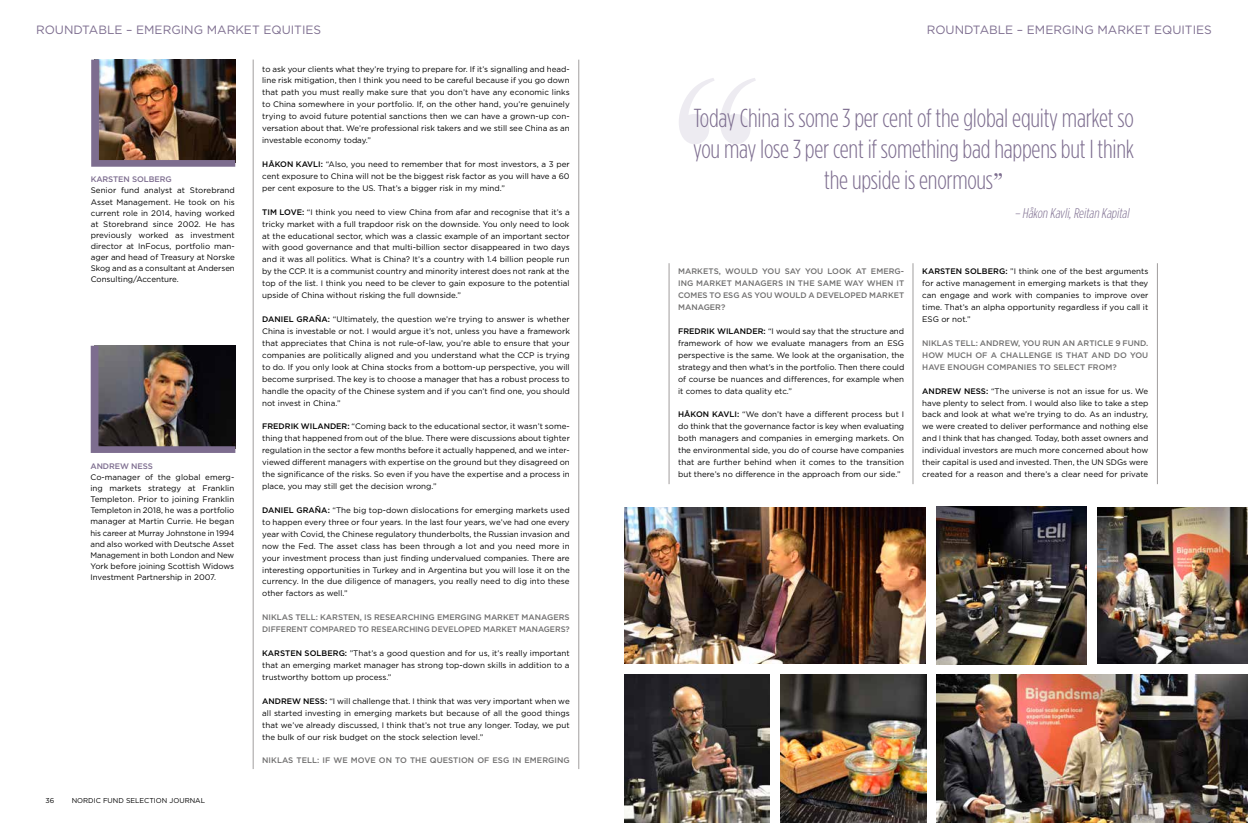
<style>
.page{position:relative;width:1248px;height:823px;background:#fff}
.page>*{position:absolute;margin:0;border:0;box-sizing:border-box;transform-origin:0 0}
.t1{font:300 26px/31px "Gotham Condensed";letter-spacing:-.01em;color:#7d6d8f;text-align:center}
.t2{font:italic 300 14px "Gotham Condensed";color:#7d6d8f}
.t3{font:12px "Gotham";color:#7d6d8f}
.t4{font:8px/11.9px "Gotham";color:#000;text-align:justify}
.t5{font:500 8px/11.9px "Gotham";color:#706f6f;text-align:justify}
.t6{font:500 8px "Gotham";letter-spacing:-.01em;color:#7d6d8f}
.t7{font:7px "Gotham";color:#000}
.s1{font-weight:500}
.s2{font-family:"Bask Old Face";font-weight:400}
</style>
<div class="page">
<img style="left:936px;top:674px;width:311px;height:148px">
<hr style="left:578px;top:60px;width:1px;height:708px;background:#a19e9e">
<hr style="left:668px;top:263px;width:1px;height:221px;background:#a19e9e">
<hr style="left:912px;top:263px;width:1px;height:221px;background:#a19e9e">
<hr style="left:1156px;top:263px;width:1px;height:221px;background:#a19e9e">
<hr style="left:253px;top:59px;width:1px;height:709px;background:#a19e9e">
<img style="left:624px;top:674px;width:146px;height:148px">
<img style="left:936px;top:506px;width:311px;height:158px">
<img style="left:624px;top:507px;width:302px;height:157px">
<img style="left:780px;top:674px;width:146px;height:148px">
<div style="left:1087px;top:500px;width:9px;height:169px;background:#fff"></div>
<img style="left:91px;top:60px;width:144px;height:107px">
<img style="left:91px;top:345px;width:144px;height:107px">
<svg style="left:679px;top:78px;width:76px;height:66px"></svg>
<h3 class="t3" style="left:36px;top:23px;width:287px">ROUNDTABLE – EMERGING MARKET EQUITIES</h3>
<p class="t4" style="left:262px;top:63px;width:309px">to ask your clients what they’re trying to prepare for. If it’s signalling and head&shy;line risk mitigation, then I think you need to be careful because if you go down that path you must really make sure that you don’t have any economic links to China somewhere in your portfolio. If, on the other hand, you’re genuinely trying to avoid future potential sanctions then we can have a grown-up con&shy;versation about that. We’re professional risk takers and we still see China as an investable economy today.”</p>
<p class="t4" style="left:262px;top:158px;width:309px"><span class="s1">HÅKON KAVLI:</span> “Also, you need to remember that for most investors, a 3 per cent exposure to China will not be the biggest risk factor as you will have a 60 per cent exposure to the US. That’s a bigger risk in my mind.”</p>
<p class="t4" style="left:262px;top:206px;width:309px"><span class="s1">TIM LOVE:</span> “I think you need to view China from afar and recognise that it’s a tricky market with a full trapdoor risk on the downside. You only need to look at the educational sector, which was a classic example of an important sector with good governance and that multi-billion sector disappeared in two days and it was all politics. What is China? It’s a country with 1.4 billion people run by the CCP. It is a communist country and minority interest does not rank at the top of the list. I think you need to be clever to gain exposure to the potential upside of China without risking the full downside.”</p>
<p class="t4" style="left:262px;top:313px;width:309px"><span class="s1">DANIEL GRAÑA:</span> “Ultimately, the question we’re trying to answer is whether China is investable or not. I would argue it’s not, unless you have a framework that appreciates that China is not rule-of-law, you’re able to ensure that your companies are politically aligned and you understand what the CCP is trying to do. If you only look at China stocks from a bottom-up perspective, you will become surprised. The key is to choose a manager that has a robust process to handle the opacity of the Chinese system and if you can’t find one, you should not invest in China.”</p>
<p class="t4" style="left:262px;top:420px;width:309px"><span class="s1">FREDRIK WILANDER:</span> “Coming back to the educational sector, it wasn’t some&shy;thing that happened from out of the blue. There were discussions about tighter regulation in the sector a few months before it actually happened, and we inter&shy;viewed different managers with expertise on the ground but they disagreed on the significance of the risks. So even if you have the expertise and a process in place, you may still get the decision wrong.”</p>
<p class="t4" style="left:262px;top:503px;width:309px"><span class="s1">DANIEL GRAÑA:</span> “The big top-down dislocations for emerging markets used to happen every three or four years. In the last four years, we’ve had one every year with Covid, the Chinese regulatory thunderbolts, the Russian invasion and now the Fed. The asset class has been through a lot and you need more in your investment process than just finding undervalued companies. There are interesting opportunities in Turkey and in Argentina but you will lose it on the currency. In the due diligence of managers, you really need to dig into these other factors as well.”</p>
<p class="t5" style="left:262px;top:611px;width:309px">NIKLAS TELL: KARSTEN, IS RESEARCHING EMERGING MARKET MANAGERS<br>DIFFERENT COMPARED TO RESEARCHING DEVELOPED MARKET MANAGERS?</p>
<p class="t4" style="left:262px;top:646px;width:309px"><span class="s1">KARSTEN SOLBERG:</span> ”That’s a good question and for us, it’s really important that an emerging market manager has strong top-down skills in addition to a trustworthy bottom up process.”</p>
<p class="t4" style="left:262px;top:694px;width:309px"><span class="s1">ANDREW NESS:</span> “I will challenge that. I think that was very important when we all started investing in emerging markets but because of all the good things that we’ve already discussed, I think that’s not true any longer. Today, we put the bulk of our risk budget on the stock selection level.”</p>
<p class="t5" style="left:262px;top:754px;width:309px">NIKLAS TELL: IF WE MOVE ON TO THE QUESTION OF ESG IN EMERGING</p>
<p class="t6" style="left:91px;top:175px;width:82px">KARSTEN SOLBERG</p>
<p class="t4" style="left:91px;top:185px;width:146px;line-height:11px">Senior fund analyst at Storebrand Asset Management. He took on his current role in 2014, having worked at Storebrand since 2002. He has previously worked as investment director at InFocus, portfolio man&shy;ager and head of Treasury at Norske Skog and as a consultant at Andersen Consulting/Accenture.</p>
<p class="t6" style="left:90px;top:461px;width:64px">ANDREW NESS</p>
<p class="t4" style="left:90px;top:471px;width:145px;line-height:11.1px">Co-manager of the global emerg&shy;ing markets strategy at Franklin Templeton. Prior to joining Franklin Templeton in 2018, he was a portfolio manager at Martin Currie. He began his career at Murray Johnstone in 1994 and also worked with Deutsche Asset Management in both London and New York before joining Scottish Widows Investment Partnership in 2007.</p>
<p class="t7" style="left:45px;top:795px;width:10px">36</p>
<p class="t7" style="left:72px;top:795px;width:135px">NORDIC FUND SELECTION JOURNAL</p>
<h3 class="t3" style="left:926px;top:23px;width:287px">ROUNDTABLE – EMERGING MARKET EQUITIES</h3>
<h1 class="t1" style="left:693px;top:102px;width:443px">Today China is some 3 per cent of the global equity market so you may lose 3 per cent if something bad happens but I think the upside is enormous<span class="s2">”</span></h1>
<h2 class="t2" style="left:1014px;top:205px;width:119px">– Håkon Kavli,Reitan Kapital</h2>
<p class="t5" style="left:678px;top:265px;width:227px">MARKETS, WOULD YOU SAY YOU LOOK AT EMERG-ING MARKET MANAGERS IN THE SAME WAY WHEN IT COMES TO ESG AS YOU WOULD A DEVELOPED MARKET MANAGER?</p>
<p class="t4" style="left:678px;top:325px;width:228px"><span class="s1">FREDRIK WILANDER:</span> “I would say that the structure and framework of how we evaluate managers from an ESG perspective is the same. We look at the organisation, the strategy and then what’s in the portfolio. Then there could of course be nuances and differences, for example when it comes to data quality etc.”</p>
<p class="t4" style="left:678px;top:408px;width:228px"><span class="s1">HÅKON KAVLI:</span> “We don’t have a different process but I do think that the governance factor is key when evaluating both managers and companies in emerging markets. On the environmental side, you do of course have companies that are further behind when it comes to the transition but there’s no difference in the approach from our side.”</p>
<p class="t4" style="left:922px;top:265px;width:227px"><span class="s1">KARSTEN SOLBERG:</span> ”I think one of the best arguments for active management in emerging markets is that they can engage and work with companies to improve over time. That’s an alpha opportunity regardless if you call it ESG or not.”</p>
<p class="t5" style="left:922px;top:337px;width:227px">NIKLAS TELL: ANDREW, YOU RUN AN ARTICLE 9 FUND.<br>HOW MUCH OF A CHALLENGE IS THAT AND DO YOU HAVE ENOUGH COMPANIES TO SELECT FROM?</p>
<p class="t4" style="left:922px;top:384px;width:228px"><span class="s1">ANDREW NESS:</span> “The universe is not an issue for us. We have plenty to select from. I would also like to take a step back and look at what we’re trying to do. As an industry, we were created to deliver performance and nothing else and I think that has changed. Today, both asset owners and individual investors are much more concerned about how their capital is used and invested. Then, the UN SDGs were created for a reason and there’s a clear need for private</p>
</div>
